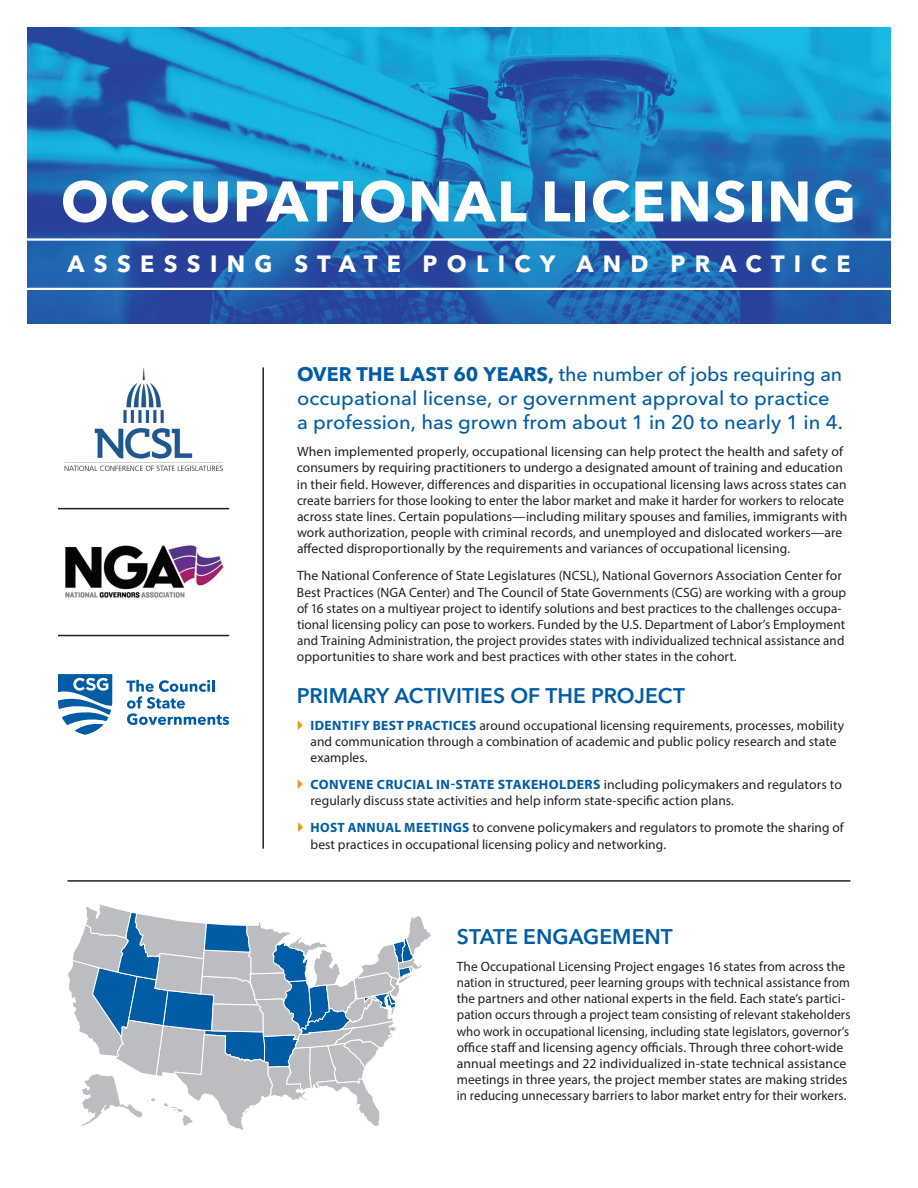
<style>
.page{position:relative;width:918px;height:1188px;background:#fff}
.page>*{position:absolute;margin:0;border:0;box-sizing:border-box;transform-origin:0 0}
.t1{font:700 56.55px "Avenir Next LT Pro";letter-spacing:.02em;color:#fff}
.t2{font:700 23.4px "Avenir Next LT Pro";letter-spacing:.4em;color:#fff}
.t3{font:600 21px "Avenir Next LT Pro";color:#015ca6}
.t4{font:500 19.5px/24px "Avenir Next LT Pro";color:#015ca6}
.t5{font:13.5px/16.2px "Myriad Pro";letter-spacing:.005em;color:#231f20}
.s1{font-weight:700}
.s2{font-weight:700;color:#015ca6}
</style>
<div class="page">
<svg style="left:68px;top:904px;width:363px;height:226px"></svg>
<img style="left:64px;top:367px;width:159px;height:103px">
<img style="left:65px;top:545px;width:159px;height:53px">
<svg style="left:126px;top:680px;width:103px;height:45px"></svg>
<svg style="left:58px;top:674px;width:54px;height:61px"></svg>
<hr style="left:58px;top:508px;width:171px;height:1px;background:#231f20">
<hr style="left:58px;top:635px;width:171px;height:1px;background:#231f20">
<hr style="left:262px;top:367px;width:2px;height:482px;background:#231f20">
<hr style="left:68px;top:880px;width:782px;height:2px;background:#231f20">
<img style="left:27px;top:27px;width:864px;height:141px">
<svg style="left:27px;top:168px;width:864px;height:156px;background:#2165ae"></svg>
<hr style="left:27px;top:238px;width:864px;height:3px;background:#fff">
<hr style="left:27px;top:288px;width:864px;height:2px;background:#fff">
<h1 class="t1" style="left:61px;top:167px;width:797px">OCCUPATIONAL LICENSING</h1>
<h2 class="t2" style="left:68px;top:250px;width:785px">ASSESSING STATE POLICY AND PRACTICE</h2>
<h3 class="t4" style="left:297px;top:362px;width:547px"><span class="s1">OVER THE LAST 60 YEARS,</span> the number of jobs requiring an occupational license, or government approval to practice a profession, has grown from about 1 in 20 to nearly 1 in 4.</h3>
<p class="t5" style="left:297px;top:443px;width:552px">When implemented properly, occupational licensing can help protect the health and safety of consumers by requiring practitioners to undergo a designated amount of training and education in their field. However, differences and disparities in occupational licensing laws across states can create barriers for those looking to enter the labor market and make it harder for workers to relocate across state lines. Certain populations—including military spouses and families, immigrants with work authorization, people with criminal records, and unemployed and dislocated workers—are affected disproportionally by the requirements and variances of occupational licensing.</p>
<p class="t5" style="left:297px;top:568px;width:551px">The National Conference of State Legislatures (NCSL), National Governors Association Center for Best Practices (NGA Center) and The Council of State Governments (CSG) are working with a group of 16 states on a multiyear project to identify solutions and best practices to the challenges occupa&shy;tional licensing policy can pose to workers. Funded by the U.S. Department of Labor’s Employment and Training Administration, the project provides states with individualized technical assistance and opportunities to share work and best practices with other states in the cohort.</p>
<h3 class="t3" style="left:297px;top:683px;width:389px">PRIMARY ACTIVITIES OF THE PROJECT</h3>
<p class="t5" style="left:310px;top:717px;width:535px"><span class="s2">IDENTIFY BEST PRACTICES</span> around occupational licensing requirements, processes, mobility and communication through a combination of academic and public policy research and state examples.</p>
<p class="t5" style="left:310px;top:776px;width:533px"><span class="s2">CONVENE CRUCIAL IN-STATE STAKEHOLDERS</span> including policymakers and regulators to regularly discuss state activities and help inform state-specific action plans.</p>
<p class="t5" style="left:310px;top:820px;width:535px"><span class="s2">HOST ANNUAL MEETINGS</span> to convene policymakers and regulators to promote the sharing of best practices in occupational licensing policy and networking.</p>
<h3 class="t3" style="left:457px;top:924px;width:218px">STATE ENGAGEMENT</h3>
<p class="t5" style="left:457px;top:958px;width:395px">The Occupational Licensing Project engages 16 states from across the nation in structured, peer learning groups with technical assistance from the partners and other national experts in the field. Each state’s partici&shy;pation occurs through a project team consisting of relevant stakeholders who work in occupational licensing, including state legislators, governor’s office staff and licensing agency officials. Through three cohort-wide annual meetings and 22 individualized in-state technical assistance meetings in three years, the project member states are making strides in reducing unnecessary barriers to labor market entry for their workers.</p>
</div>
